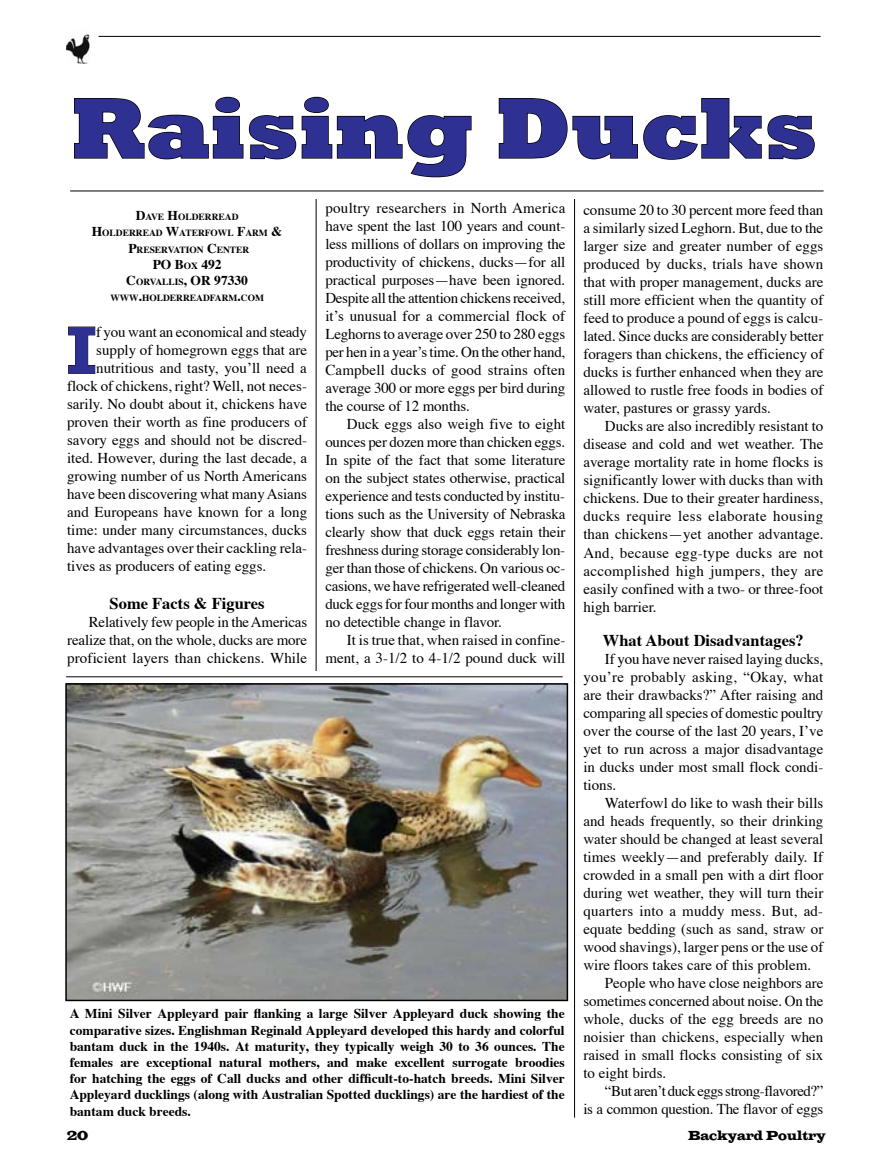
<style>
.page{position:relative;width:891px;height:1175px;background:#fff}
.page>*{position:absolute;margin:0;border:0;box-sizing:border-box;transform-origin:0 0}
.t1{font:800 87px "Rockwell";color:#2e3192}
.t2{font:700 67.95px "Rockwell";color:#2e3192}
.t3{font:700 16.5px "Times";color:#000}
.t4{font:15px/18px "Times";color:#000;text-align:justify}
.t5{font:15px "Times";letter-spacing:-.03em;color:#000}
.t6{font:15px "Times";letter-spacing:-.02em;color:#000}
.t7{font:700 13.5px/16.2px "Times";color:#000;text-align:justify}
.t8{font:700 13.5px/16.2px "Times";color:#000;text-align:center}
.t9{font:13.5px "Latin Wide";color:#000;scale:.67 1}
.t10{font:700 9.45px/16.2px "Times";color:#000;text-align:center}
.s1{font-size:13.5px}
.s2{font-size:9.45px}
</style>
<div class="page">
<hr style="left:99px;top:36px;width:722px;height:1px;background:#000">
<hr style="left:316px;top:72px;width:1px;height:1045px;background:#000">
<hr style="left:574px;top:72px;width:1px;height:1045px;background:#000">
<img style="left:66px;top:34px;width:24px;height:29px">
<div style="left:294px;top:65px;width:314px;height:134px;background:#fff"></div>
<svg style="left:68px;top:326px;width:28px;height:48px"></svg>
<div style="left:186px;top:671px;width:337px;height:459px;background:#fff"></div>
<hr style="left:66px;top:676px;width:497px;height:1px;background:#000">
<svg style="left:74px;top:96px;width:398px;height:82px"></svg>
<svg style="left:498px;top:98px;width:317px;height:62px"></svg>
<hr style="left:70px;top:191px;width:754px;height:1px;background:#000">
<img style="left:68px;top:686px;width:497px;height:312px">
<div style="left:65px;top:683px;width:503px;height:318px;border:2px solid #000"></div>
<h1 class="t1" style="left:71px;top:78px;width:748px">Raising Ducks</h1>
<p class="t10" style="left:92px;top:208px;width:192px"><span class="s1">D</span>AVE <span class="s1">H</span>OLDERREAD<br><span class="s1">H</span>OLDERREAD <span class="s1">W</span>ATERFOWL <span class="s1">F</span>ARM <span class="s1">&amp;<br>P</span>RESERVATION <span class="s1">C</span>ENTER</p>
<p class="t8" style="left:126px;top:255px;width:123px">PO B<span class="s2">OX</span> 492<br>C<span class="s2">ORVALLIS</span>, OR 97330</p>
<p class="t10" style="left:110px;top:289px;width:11px">WWW</p>
<p class="t10" style="left:139px;top:289px;width:127px"><span class="s1">.</span>HOLDERREADFARM<span class="s1">.</span>COM</p>
<h2 class="t2" style="left:67px;top:309px;width:31px">I</h2>
<p class="t4" style="left:96px;top:322px;width:212px">f you want an economical and steady</p>
<p class="t4" style="left:96px;top:340px;width:212px">supply of homegrown eggs that are</p>
<p class="t4" style="left:96px;top:358px;width:212px">nutritious and tasty, you’ll need a</p>
<p class="t4" style="left:67px;top:376px;width:242px">flock of chickens, right? Well, not neces-</p>
<p class="t4" style="left:67px;top:394px;width:242px">sarily. No doubt about it, chickens have</p>
<p class="t4" style="left:67px;top:412px;width:241px">proven their worth as fine producers of</p>
<p class="t4" style="left:67px;top:430px;width:242px">savory eggs and should not be discred-</p>
<p class="t4" style="left:67px;top:448px;width:241px">ited. However, during the last decade, a</p>
<p class="t4" style="left:67px;top:466px;width:242px">growing number of us North Americans</p>
<p class="t4" style="left:67px;top:484px;width:241px">have been discovering what many Asians</p>
<p class="t4" style="left:67px;top:502px;width:242px">and Europeans have known for a long</p>
<p class="t4" style="left:67px;top:520px;width:242px">time: under many circumstances, ducks</p>
<p class="t4" style="left:67px;top:538px;width:242px">have advantages over their cackling rela-</p>
<p class="t4" style="left:67px;top:556px;width:201px">tives as producers of eating eggs.</p>
<p class="t3" style="left:110px;top:588px;width:157px">Some Facts &amp; Figures</p>
<p class="t4" style="left:67px;top:612px;width:242px;text-indent:22px">Relatively few people in the Americas realize that, on the whole, ducks are more proficient layers than chickens. While</p>
<p class="t4" style="left:325px;top:198px;width:242px">poultry researchers in North America have spent the last 100 years and count&shy;less millions of dollars on improving the productivity of chickens, ducks—for all practical purposes—have been ignored.<br>Despite all the attention chickens received, it’s unusual for a commercial flock of Leghorns to average over 250 to 280 eggs per hen in a year’s time. On the other hand, Campbell ducks of good strains often average 300 or more eggs per bird during the course of 12 months.</p>
<p class="t4" style="left:325px;top:414px;width:242px;text-indent:22px">Duck eggs also weigh five to eight ounces per dozen more than chicken eggs.<br>In spite of the fact that some literature on the subject states otherwise, practical experience and tests conducted by institu&shy;tions such as the University of Nebraska clearly show that duck eggs retain their freshness during storage considerably lon&shy;ger than those of chickens. On various oc&shy;casions, we have refrigerated well-cleaned duck eggs for four months and longer with no detectible change in flavor.</p>
<p class="t4" style="left:325px;top:630px;width:242px;text-align:right">It is true that, when raised in confine&shy;ment, a 3-1/2 to 4-1/2 pound duck will</p>
<p class="t7" style="left:70px;top:1004px;width:497px">A Mini Silver Appleyard pair flanking a large Silver Appleyard duck showing the comparative sizes. Englishman Reginald Appleyard developed this hardy and colorful bantam duck in the 1940s. At maturity, they typically weigh 30 to 36 ounces. The females are exceptional natural mothers, and make excellent surrogate broodies for hatching the eggs of Call ducks and other difficult-to-hatch breeds. Mini Silver Appleyard ducklings (along with Australian Spotted ducklings) are the hardiest of the bantam duck breeds.</p>
<p class="t4" style="left:583px;top:200px;width:242px">consume 20 to 30 percent more feed than a similarly sized Leghorn. But, due to the larger size and greater number of eggs produced by ducks, trials have shown that with proper management, ducks are still more efficient when the quantity of feed to produce a pound of eggs is calcu&shy;lated. Since ducks are considerably better foragers than chickens, the efficiency of ducks is further enhanced when they are allowed to rustle free foods in bodies of water, pastures or grassy yards.</p>
<p class="t4" style="left:583px;top:416px;width:242px;text-indent:22px">Ducks are also incredibly resistant to disease and cold and wet weather. The average mortality rate in home flocks is significantly lower with ducks than with chickens. Due to their greater hardiness, ducks require less elaborate housing than chickens—yet another advantage.<br>And, because egg-type ducks are not accomplished high jumpers, they are easily confined with a two- or three-foot high barrier.</p>
<p class="t3" style="left:603px;top:624px;width:202px">What About Disadvantages?</p>
<p class="t4" style="left:583px;top:648px;width:242px;text-indent:22px">If you have never raised laying ducks, you’re probably asking, “Okay, what are their drawbacks?” After raising and comparing all species of domestic poultry over the course of the last 20 years, I’ve yet to run across a major disadvantage in ducks under most small flock condi&shy;tions.</p>
<p class="t4" style="left:605px;top:792px;width:220px">Waterfowl do like to wash their bills</p>
<p class="t4" style="left:583px;top:810px;width:241px">and heads frequently, so their drinking</p>
<p class="t4" style="left:583px;top:828px;width:242px">water should be changed at least several</p>
<p class="t4" style="left:583px;top:846px;width:241px">times weekly—and preferably daily. If</p>
<p class="t4" style="left:583px;top:864px;width:241px">crowded in a small pen with a dirt floor</p>
<p class="t4" style="left:583px;top:882px;width:241px">during wet weather, they will turn their</p>
<p class="t4" style="left:583px;top:900px;width:241px">quarters into a muddy mess. But, ad-</p>
<p class="t4" style="left:583px;top:918px;width:241px">equate bedding (such as sand, straw or</p>
<p class="t4" style="left:583px;top:936px;width:242px">wood shavings), larger pens or the use of</p>
<p class="t4" style="left:583px;top:954px;width:229px">wire floors takes care of this problem.</p>
<p class="t4" style="left:605px;top:972px;width:220px">People who have close neighbors are</p>
<p class="t4" style="left:583px;top:990px;width:242px">sometimes concerned about noise. On the</p>
<p class="t4" style="left:583px;top:1008px;width:241px">whole, ducks of the egg breeds are no</p>
<p class="t4" style="left:583px;top:1026px;width:242px">noisier than chickens, especially when</p>
<p class="t4" style="left:583px;top:1044px;width:241px">raised in small flocks consisting of six</p>
<p class="t4" style="left:583px;top:1062px;width:84px">to eight birds.</p>
<p class="t5" style="left:605px;top:1076px;width:220px">“But aren’t duck eggs strong-flavored?”</p>
<p class="t6" style="left:583px;top:1094px;width:242px">is a common question. The flavor of eggs</p>
<p class="t9" style="left:67px;top:1126px;width:34px">20</p>
<p class="t9" style="left:688px;top:1126px;width:207px">Backyard Poultry</p>
</div>
